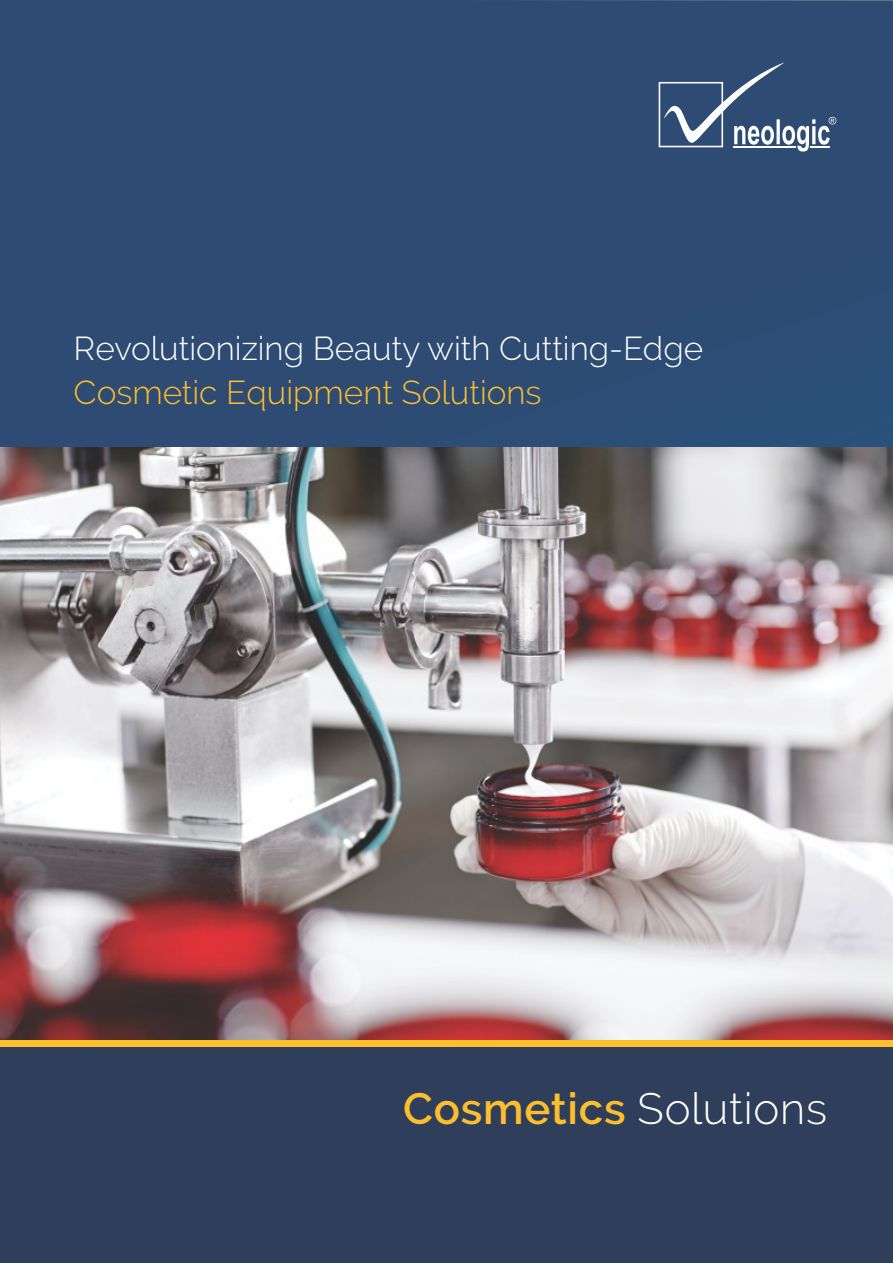
<style>
.page{position:relative;width:893px;height:1263px;background:#fff}
.page>*{position:absolute;margin:0;border:0;box-sizing:border-box;transform-origin:0 0}
.t1{font:600 43.65px "Raleway";letter-spacing:.015em;color:#fdbe2d}
.t2{font:300 33px "Raleway";color:#fefefe}
.t3{font:300 33px "Raleway";color:#fdbe2d}
.s1{font-weight:300;color:#fefefe}
</style>
<div class="page">
<div style="left:0;top:0;width:893px;height:447px;background:#2e4b73"></div>
<img style="left:0;top:447px;width:893px;height:594px">
<svg style="left:659px;top:62px;width:177px;height:90px;background:#51698a"></svg>
<div style="left:0;top:1047px;width:893px;height:216px;background:#2f3f5b"></div>
<div style="left:0;top:1041px;width:893px;height:6px;background:#fdbe2d"></div>
<p class="t2" style="left:74px;top:328px;width:631px">Revolutionizing Beauty with Cutting-Edge</p>
<p class="t3" style="left:74px;top:373px;width:470px">Cosmetic Equipment Solutions</p>
<h1 class="t1" style="left:403px;top:1083px;width:425px">Cosmetics <span class="s1">Solutions</span></h1>
</div>
